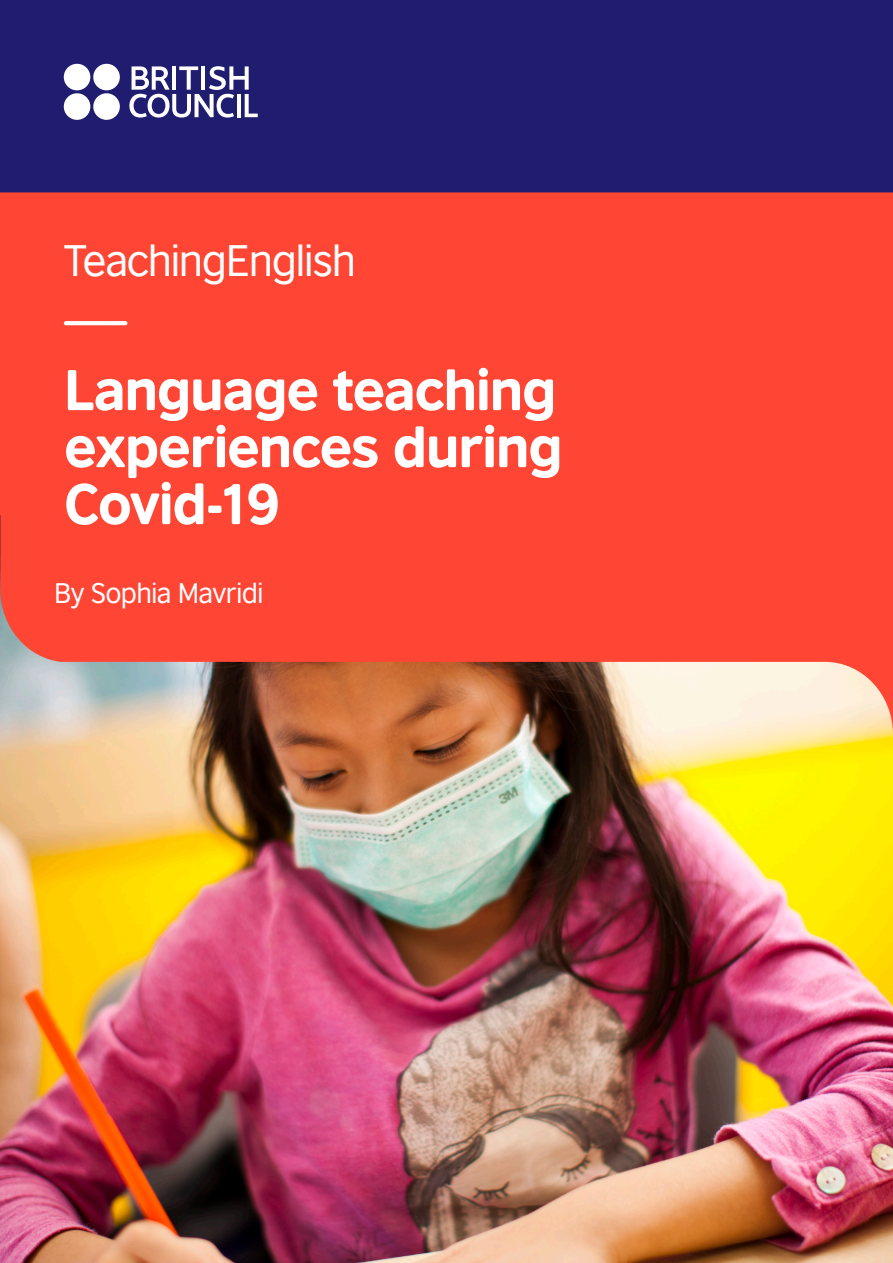
<style>
.page{position:relative;width:893px;height:1263px;background:#201c70}
.page>*{position:absolute;margin:0;border:0;box-sizing:border-box;transform-origin:0 0}
.t1{font:54px/57px "British Council Sans Headline";letter-spacing:-.03em;color:#fff;text-align:justify}
.t2{font:42px "British Council Sans";letter-spacing:-.04em;color:#fff}
.Cover_Authors{font:27px "British Council Sans";letter-spacing:-.03em;color:#fff}
</style>
<div class="page">
<img style="left:0;top:735px;width:893px;height:528px">
<svg style="left:129px;top:66px;width:129px;height:52px"></svg>
<div style="left:93px;top:64px;width:27px;height:26px;background:#fff;border-radius:50%"></div>
<div style="left:64px;top:64px;width:26px;height:26px;background:#fff;border-radius:50%"></div>
<div style="left:93px;top:93px;width:27px;height:27px;background:#fff;border-radius:50%"></div>
<div style="left:64px;top:93px;width:26px;height:27px;background:#fff;border-radius:50%"></div>
<svg style="left:0;top:192px;width:893px;height:543px;background:#f65240"></svg>
<hr style="left:66px;top:321px;width:59px;height:4px;background:#fff">
<p class="t2" style="left:64px;top:226px;width:294px">TeachingEnglish</p>
<p class="t1" style="left:64px;top:359px;width:500px">Language teaching experiences during Covid-19</p>
<p class="Cover_Authors" style="left:54px;top:571px;width:211px">By Sophia Mavridi</p>
</div>
